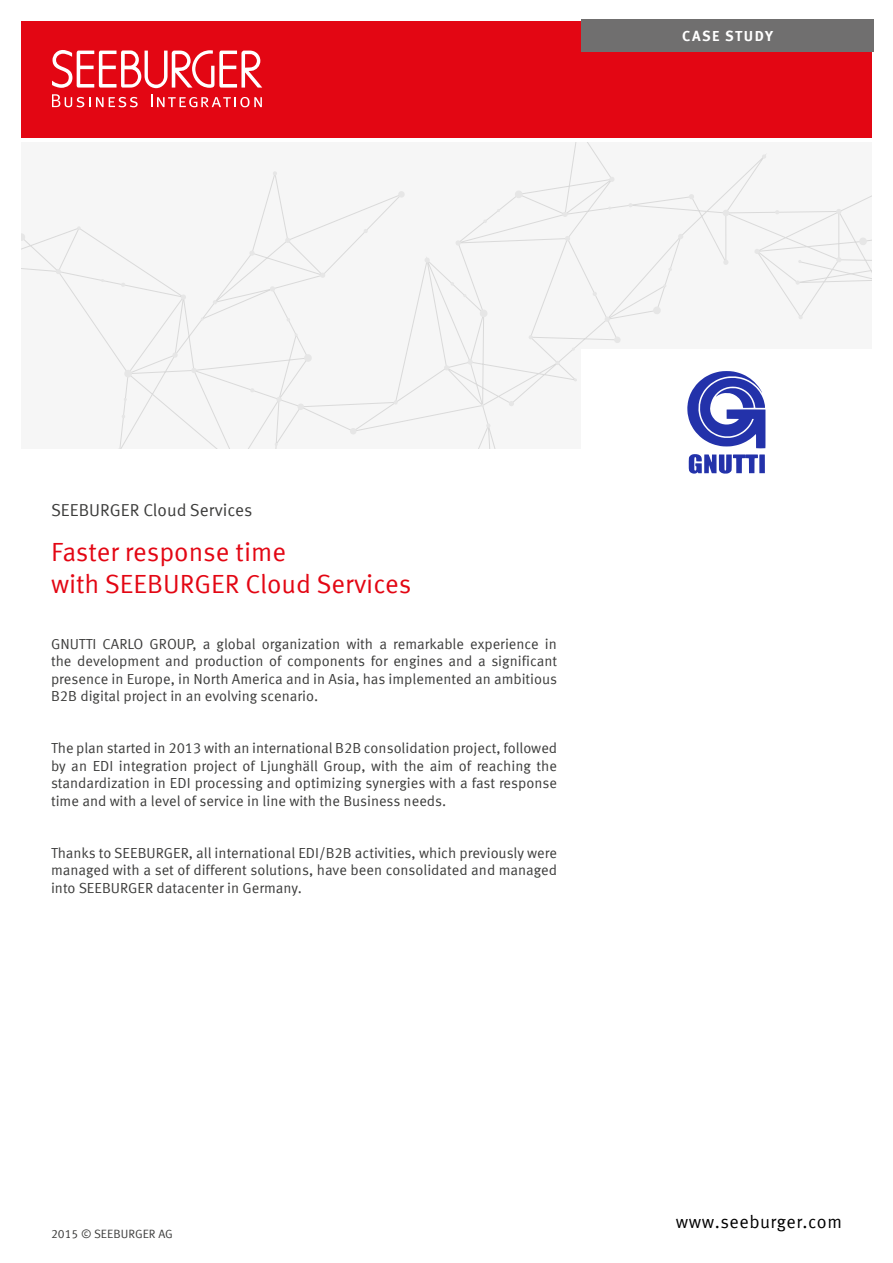
<style>
.page{position:relative;width:893px;height:1263px;background:#fff}
.page>*{position:absolute;margin:0;border:0;box-sizing:border-box;transform-origin:0 0}
.t1{font:26.25px/31.5px "Meta Offc Pro Norm";color:#e30613}
.Aufzählungszeichen{font:18px "Meta Offc Pro Norm";letter-spacing:.03em;color:#000}
.t2{font:17.25px "Meta Offc Pro Norm";color:#3c3c3b}
.Bulletlist{font:14.55px/17.4px "Meta Offc Pro Norm";color:#3c3c3b;text-align:justify}
.t3{font:700 14.55px "Meta Offc Pro";letter-spacing:.1em;color:#fff}
.Text_Bildunterschrift{font:12px "Meta Offc Pro Norm";color:#3c3c3b}
</style>
<div class="page">
<div style="left:21px;top:21px;width:851px;height:117px;background:#e30613"></div>
<svg style="left:52px;top:50px;width:210px;height:38px"></svg>
<svg style="left:151px;top:94px;width:111px;height:13px"></svg>
<svg style="left:52px;top:94px;width:86px;height:13px"></svg>
<div style="left:21px;top:142px;width:851px;height:307px;background:#f6f6f6"></div>
<svg style="left:398px;top:191px;width:7px;height:7px"></svg>
<svg style="left:320px;top:272px;width:6px;height:6px"></svg>
<svg style="left:285px;top:237px;width:6px;height:6px"></svg>
<svg style="left:249px;top:250px;width:6px;height:6px"></svg>
<svg style="left:172px;top:352px;width:6px;height:6px"></svg>
<svg style="left:124px;top:369px;width:9px;height:9px"></svg>
<svg style="left:212px;top:300px;width:5px;height:5px"></svg>
<svg style="left:363px;top:229px;width:5px;height:4px"></svg>
<svg style="left:273px;top:171px;width:4px;height:5px"></svg>
<svg style="left:200px;top:317px;width:4px;height:4px"></svg>
<svg style="left:121px;top:414px;width:4px;height:4px"></svg>
<svg style="left:297px;top:403px;width:7px;height:7px"></svg>
<svg style="left:191px;top:367px;width:6px;height:6px"></svg>
<svg style="left:180px;top:294px;width:6px;height:6px"></svg>
<svg style="left:55px;top:269px;width:6px;height:5px"></svg>
<svg style="left:21px;top:233px;width:5px;height:8px"></svg>
<svg style="left:121px;top:282px;width:4px;height:5px"></svg>
<svg style="left:250px;top:388px;width:5px;height:5px"></svg>
<svg style="left:77px;top:226px;width:4px;height:4px"></svg>
<svg style="left:276px;top:396px;width:6px;height:6px"></svg>
<svg style="left:270px;top:286px;width:5px;height:6px"></svg>
<svg style="left:304px;top:354px;width:8px;height:8px"></svg>
<svg style="left:274px;top:443px;width:4px;height:3px"></svg>
<svg style="left:294px;top:333px;width:4px;height:4px"></svg>
<svg style="left:286px;top:318px;width:4px;height:4px"></svg>
<svg style="left:723px;top:259px;width:6px;height:6px"></svg>
<svg style="left:689px;top:194px;width:5px;height:6px"></svg>
<svg style="left:562px;top:211px;width:6px;height:6px"></svg>
<svg style="left:455px;top:240px;width:6px;height:6px"></svg>
<svg style="left:514px;top:190px;width:9px;height:9px"></svg>
<svg style="left:628px;top:203px;width:5px;height:5px"></svg>
<svg style="left:762px;top:154px;width:4px;height:5px"></svg>
<svg style="left:608px;top:206px;width:3px;height:4px"></svg>
<svg style="left:483px;top:219px;width:4px;height:4px"></svg>
<div style="left:614px;top:336px;width:7px;height:7px;background:#e6e6e6;border-radius:50%"></div>
<svg style="left:565px;top:236px;width:5px;height:5px"></svg>
<svg style="left:609px;top:177px;width:6px;height:5px"></svg>
<svg style="left:592px;top:292px;width:5px;height:4px"></svg>
<svg style="left:467px;top:359px;width:6px;height:6px"></svg>
<svg style="left:424px;top:257px;width:6px;height:6px"></svg>
<div style="left:479px;top:309px;width:9px;height:8px;background:#e6e6e6;border-radius:3px"></div>
<svg style="left:486px;top:423px;width:5px;height:5px"></svg>
<svg style="left:450px;top:282px;width:4px;height:4px"></svg>
<svg style="left:350px;top:428px;width:7px;height:7px"></svg>
<svg style="left:444px;top:365px;width:5px;height:6px"></svg>
<svg style="left:509px;top:401px;width:5px;height:5px"></svg>
<svg style="left:604px;top:316px;width:6px;height:6px"></svg>
<svg style="left:678px;top:234px;width:6px;height:5px"></svg>
<svg style="left:653px;top:306px;width:8px;height:9px"></svg>
<svg style="left:555px;top:361px;width:5px;height:4px"></svg>
<svg style="left:528px;top:335px;width:5px;height:5px"></svg>
<svg style="left:393px;top:400px;width:5px;height:5px"></svg>
<svg style="left:572px;top:347px;width:3px;height:4px"></svg>
<svg style="left:574px;top:378px;width:3px;height:4px"></svg>
<svg style="left:663px;top:284px;width:4px;height:3px"></svg>
<svg style="left:668px;top:267px;width:4px;height:4px"></svg>
<svg style="left:722px;top:209px;width:8px;height:8px"></svg>
<svg style="left:836px;top:209px;width:6px;height:5px"></svg>
<svg style="left:775px;top:210px;width:4px;height:5px"></svg>
<svg style="left:798px;top:315px;width:5px;height:5px"></svg>
<svg style="left:754px;top:237px;width:118px;height:48px"></svg>
<div style="left:581px;top:19px;width:293px;height:33px;background:#706f6f"></div>
<div style="left:581px;top:349px;width:295px;height:139px;background:#fff"></div>
<svg style="left:687px;top:371px;width:78px;height:103px"></svg>
<p class="t3" style="left:682px;top:25px;width:92px">CASE STUDY</p>
<p class="t2" style="left:51px;top:497px;width:203px">SEEBURGER Cloud Services</p>
<p class="t1" style="left:51px;top:535px;width:362px">Faster response time<br>with SEEBURGER Cloud Services</p>
<p class="Bulletlist" style="left:51px;top:634px;width:508px">GNUTTI CARLO GROUP, a global organization with a remarkable experience in the development and production of components for engines and a significant presence in Europe, in North America and in Asia, has implemented an ambitious B2B digital project in an evolving scenario.</p>
<p class="Bulletlist" style="left:51px;top:739px;width:508px">The plan started in 2013 with an international B2B consolidation project, followed by an EDI integration project of Ljunghäll Group, with the aim of reaching the standardization in EDI processing and optimizing synergies with a fast response time and with a level of service in line with the Business needs.</p>
<p class="Bulletlist" style="left:51px;top:843px;width:508px">Thanks to SEEBURGER, all international EDI/B2B activities, which previously were managed with a set of different solutions, have been consolidated and managed into SEEBURGER datacenter in Germany.</p>
<p class="Text_Bildunterschrift" style="left:51px;top:1224px;width:123px">2015 © SEEBURGER AG</p>
<p class="Aufzählungszeichen" style="left:676px;top:1208px;width:168px">www.seeburger.com</p>
</div>
